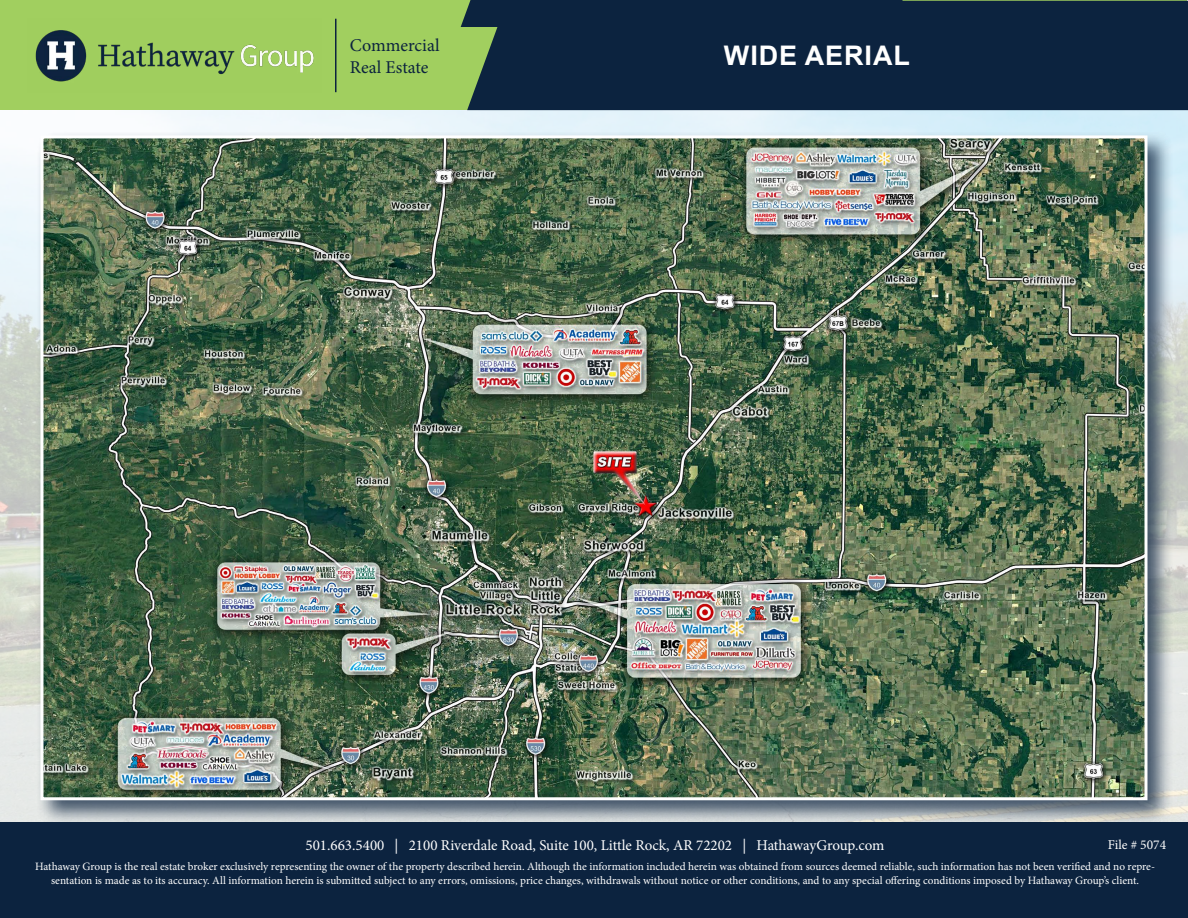
<style>
.page{position:relative;width:1188px;height:918px;background:#fff}
.page>*{position:absolute;margin:0;border:0;box-sizing:border-box;transform-origin:0 0}
.t1{font:700 27px "Arial";letter-spacing:.035em;color:#fff}
.t2{font:18px/21.6px "Minion Pro";color:#0c233f}
.t3{font:15px "Minion Pro";color:#fff}
.t4{font:13.5px "Minion Pro";color:#fff}
.t5{font:11.25px/13.5px "Minion Pro";letter-spacing:-.005em;color:#fff;text-align:center}
</style>
<div class="page">
<img style="left:0;top:110px;width:1188px;height:712px">
<div style="left:0;top:822px;width:1188px;height:96px;background:#0c233f"></div>
<div style="left:1px;top:1px;width:1186px;height:109px;background:#a1cf5f"></div>
<img style="left:35px;top:30px;width:279px;height:52px">
<hr style="left:335px;top:19px;width:2px;height:73px;background:#0c233f">
<svg style="left:461px;top:0;width:462px;height:27px"></svg>
<div style="left:467px;top:1px;width:721px;height:109px;background:#0c233f"></div>
<div style="left:36px;top:131px;width:1137px;height:695px;background:#0c233f;opacity:.75"></div>
<img style="left:39px;top:134px;width:1110px;height:668px">
<h2 class="t2" style="left:350px;top:35px;width:91px">Commercial<br>Real Estate</h2>
<h1 class="t1" style="left:724px;top:37px;width:188px">WIDE AERIAL</h1>
<h3 class="t3" style="left:306px;top:835px;width:581px">501.663.5400 | 2100 Riverdale Road, Suite 100, Little Rock, AR 72202 | HathawayGroup.com</h3>
<p class="t5" style="left:35px;top:860px;width:1121px">Hathaway Group is the real estate broker exclusively representing the owner of the property described herein. Although the information included herein was obtained from sources deemed reliable, such information has not been verified and no repre&shy;sentation is made as to its accuracy. All information herein is submitted subject to any errors, omissions, price changes, withdrawals without notice or other conditions, and to any special offering conditions imposed by Hathaway Group’s client.</p>
<p class="t4" style="left:1108px;top:836px;width:60px">File # 5074</p>
</div>
